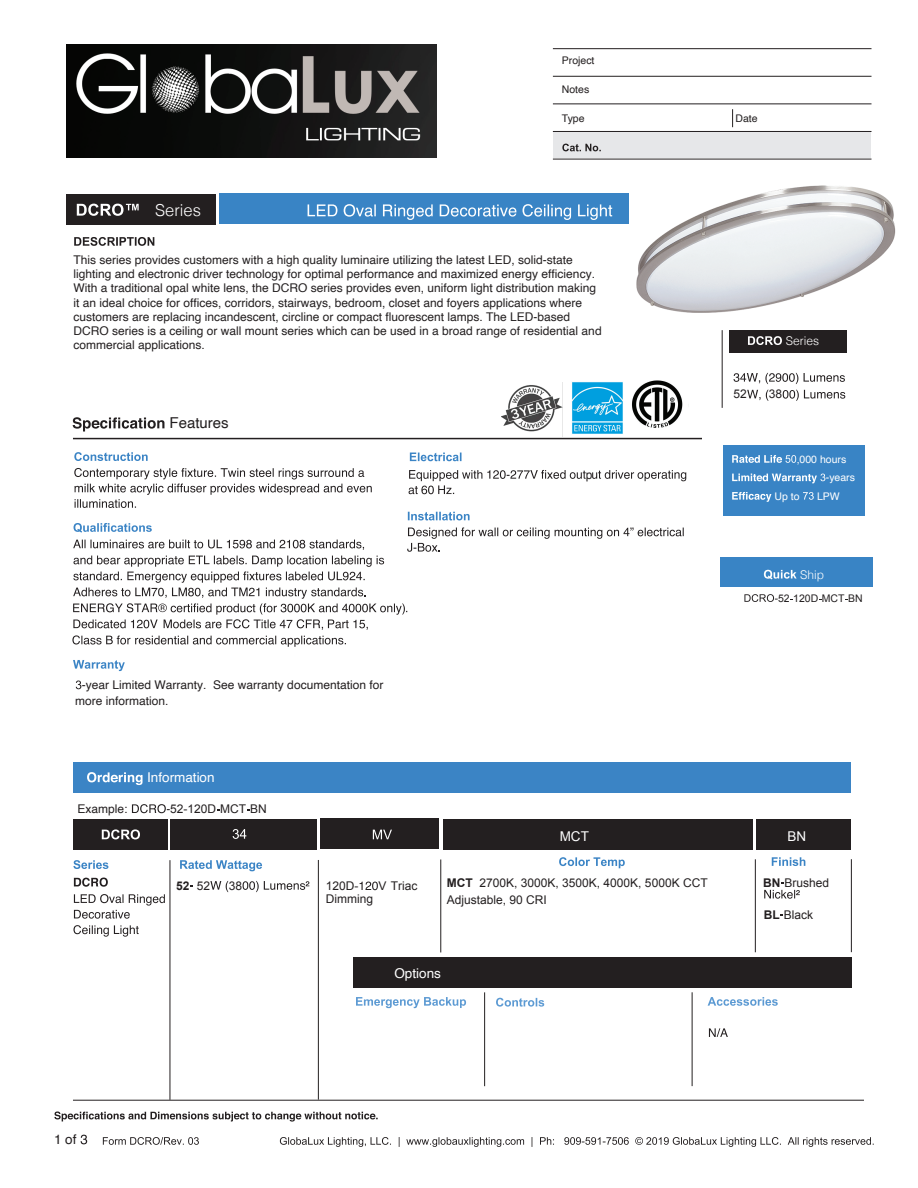
<style>
.page{position:relative;width:918px;height:1188px;background:#fff}
.page>*{position:absolute;margin:0;border:0;box-sizing:border-box;transform-origin:0 0}
.t1{font:300 16.5px "Helvetica";color:#fff}
.t2{font:15px "Helvetica";color:#231f20}
.t3{font:13.5px "Helvetica";color:#fff}
.t4{font:13.5px "Arial";color:#fff}
.t5{font:13.5px "Helvetica";color:#231f20}
.t6{font:12px/14.2px "Helvetica";color:#231f20}
.t7{font:12px/17.4px "Arial";color:#231f20}
.t8{font:300 12px "Helvetica";color:#fff}
.t9{font:700 12px "Arial";color:#231f20}
.t10{font:10.5px "Helvetica";color:#fff}
.t11{font:10.5px "Helvetica";color:#231f20}
.t12{font:10.5px "Arial";color:#231f20}
.s1{font-weight:400}
.s2{font-weight:700}
</style>
<div class="page">
<div style="left:219px;top:194px;width:409px;height:30px;background:#3984c5"></div>
<div style="left:554px;top:132px;width:317px;height:26px;background:#e6e7e9"></div>
<svg style="left:562px;top:144px;width:39px;height:7px"></svg>
<hr style="left:553px;top:48px;width:319px;height:1px;background:#231f20">
<hr style="left:553px;top:76px;width:319px;height:1px;background:#231f20">
<hr style="left:553px;top:104px;width:319px;height:1px;background:#231f20">
<hr style="left:553px;top:131px;width:319px;height:1px;background:#231f20">
<hr style="left:553px;top:159px;width:319px;height:1px;background:#231f20">
<svg style="left:732px;top:109px;width:1px;height:18px"></svg>
<hr style="left:73px;top:438px;width:629px;height:1px;background:#231f20">
<div style="left:720px;top:558px;width:153px;height:29px;background:#3984c5"></div>
<div style="left:66px;top:195px;width:150px;height:30px;background:#231f20"></div>
<div style="left:730px;top:330px;width:117px;height:23px;background:#231f20"></div>
<svg style="left:73px;top:417px;width:91px;height:15px"></svg>
<hr style="left:722px;top:330px;width:1px;height:78px;background:#231f20">
<div style="left:73px;top:762px;width:777px;height:30px;background:#3b84c5"></div>
<svg style="left:87px;top:772px;width:56px;height:13px"></svg>
<div style="left:73px;top:819px;width:94px;height:30px;background:#231f20"></div>
<svg style="left:102px;top:829px;width:38px;height:10px"></svg>
<div style="left:170px;top:819px;width:147px;height:30px;background:#231f20"></div>
<div style="left:320px;top:818px;width:119px;height:31px;background:#231f20"></div>
<div style="left:443px;top:819px;width:310px;height:30px;background:#231f20"></div>
<hr style="left:170px;top:860px;width:1px;height:240px;background:#231f20">
<svg style="left:233px;top:829px;width:13px;height:10px"></svg>
<svg style="left:180px;top:860px;width:82px;height:11px"></svg>
<hr style="left:318px;top:860px;width:1px;height:240px;background:#231f20">
<hr style="left:73px;top:1100px;width:791px;height:1px;background:#231f20">
<div style="left:757px;top:819px;width:94px;height:30px;background:#231f20"></div>
<hr style="left:755px;top:859px;width:1px;height:93px;background:#231f20">
<hr style="left:851px;top:859px;width:1px;height:93px;background:#231f20">
<div style="left:353px;top:958px;width:498px;height:30px;background:#231f20"></div>
<svg style="left:356px;top:997px;width:110px;height:11px"></svg>
<hr style="left:484px;top:992px;width:1px;height:94px;background:#231f20">
<svg style="left:496px;top:998px;width:48px;height:9px"></svg>
<div style="left:723px;top:445px;width:142px;height:71px;background:#3984c5"></div>
<hr style="left:692px;top:992px;width:1px;height:94px;background:#231f20">
<svg style="left:708px;top:997px;width:70px;height:9px"></svg>
<svg style="left:732px;top:455px;width:64px;height:8px"></svg>
<svg style="left:732px;top:474px;width:93px;height:9px"></svg>
<svg style="left:732px;top:492px;width:39px;height:10px"></svg>
<svg style="left:803px;top:492px;width:11px;height:8px"></svg>
<svg style="left:76px;top:681px;width:5px;height:8px"></svg>
<svg style="left:73px;top:660px;width:52px;height:11px"></svg>
<svg style="left:410px;top:453px;width:52px;height:8px"></svg>
<svg style="left:764px;top:570px;width:33px;height:9px"></svg>
<img style="left:66px;top:44px;width:370px;height:113px">
<svg style="left:54px;top:1112px;width:324px;height:10px"></svg>
<svg style="left:81px;top:1135px;width:6px;height:9px"></svg>
<svg style="left:103px;top:1137px;width:96px;height:8px"></svg>
<svg style="left:280px;top:1137px;width:274px;height:10px"></svg>
<svg style="left:564px;top:1137px;width:65px;height:8px"></svg>
<svg style="left:635px;top:1137px;width:239px;height:10px"></svg>
<svg style="left:73px;top:860px;width:35px;height:9px"></svg>
<svg style="left:74px;top:878px;width:34px;height:9px"></svg>
<svg style="left:74px;top:894px;width:91px;height:25px"></svg>
<svg style="left:73px;top:925px;width:66px;height:12px"></svg>
<svg style="left:77px;top:204px;width:62px;height:12px"></svg>
<svg style="left:308px;top:204px;width:304px;height:16px"></svg>
<hr style="left:440px;top:859px;width:1px;height:93px;background:#231f20">
<svg style="left:373px;top:830px;width:19px;height:9px"></svg>
<svg style="left:748px;top:336px;width:34px;height:9px"></svg>
<svg style="left:734px;top:373px;width:111px;height:11px"></svg>
<img style="left:632px;top:380px;width:51px;height:48px">
<img style="left:572px;top:382px;width:51px;height:52px">
<svg style="left:709px;top:1028px;width:19px;height:9px"></svg>
<img style="left:636px;top:185px;width:260px;height:128px">
<svg style="left:74px;top:237px;width:80px;height:9px"></svg>
<svg style="left:74px;top:452px;width:74px;height:9px"></svg>
<svg style="left:210px;top:881px;width:18px;height:11px"></svg>
<svg style="left:243px;top:881px;width:66px;height:11px"></svg>
<svg style="left:360px;top:882px;width:18px;height:8px"></svg>
<svg style="left:764px;top:890px;width:36px;height:9px"></svg>
<svg style="left:747px;top:390px;width:22px;height:11px"></svg>
<svg style="left:783px;top:390px;width:62px;height:11px"></svg>
<svg style="left:744px;top:594px;width:34px;height:8px"></svg>
<svg style="left:132px;top:804px;width:38px;height:9px"></svg>
<svg style="left:559px;top:857px;width:66px;height:11px"></svg>
<svg style="left:772px;top:857px;width:33px;height:9px"></svg>
<img style="left:501px;top:382px;width:62px;height:55px">
<svg style="left:72px;top:468px;width:614px;height:179px"></svg>
<p class="t11" style="left:562px;top:52px;width:34px">Project</p>
<p class="t11" style="left:562px;top:81px;width:29px">Notes</p>
<p class="t11" style="left:562px;top:110px;width:24px">Type</p>
<p class="t11" style="left:736px;top:110px;width:24px">Date</p>
<h1 class="t1" style="left:155px;top:196px;width:47px">Series</h1>
<p class="t6" style="left:73px;top:253px;width:530px">This series provides customers with a high quality luminaire utilizing the latest LED, solid-state lighting and electronic driver technology for optimal performance and maximized energy efficiency.<br>With a traditional opal white lens, the DCRO series provides even, uniform light distribution making it an ideal choice for offices, corridors, stairways, bedroom, closet and foyers applications where customers are replacing incandescent, circline or compact fluorescent lamps. The LED-based DCRO series is a ceiling or wall mount series which can be used in a broad range of residential and commercial applications.</p>
<p class="t8" style="left:786px;top:330px;width:35px">Series</p>
<p class="t2" style="left:170px;top:412px;width:61px">Features</p>
<p class="t7" style="left:586px;top:466px;width:8px">p</p>
<p class="t7" style="left:734px;top:386px;width:15px">52</p>
<p class="t7" style="left:769px;top:386px;width:15px">38</p>
<p class="t10" style="left:797px;top:451px;width:51px">,000 hours</p>
<p class="t10" style="left:826px;top:469px;width:31px">-years</p>
<p class="t10" style="left:775px;top:488px;width:27px">Up to</p>
<p class="t10" style="left:817px;top:488px;width:24px">LPW</p>
<p class="t8" style="left:800px;top:564px;width:25px">Ship</p>
<p class="t12" style="left:778px;top:591px;width:86px">52 120D MCT BN</p>
<p class="t6" style="left:75px;top:677px;width:310px;line-height:15.9px;text-indent:7px">-year Limited Warranty. See warranty documentation for more information.</p>
<p class="t3" style="left:147px;top:767px;width:69px">Information</p>
<p class="t6" style="left:78px;top:802px;width:52px">Example:</p>
<p class="t7" style="left:170px;top:800px;width:98px">52-120D MCT BN</p>
<p class="t9" style="left:176px;top:878px;width:36px">52 <span class="s1">52</span></p>
<p class="t7" style="left:229px;top:877px;width:15px">38</p>
<p class="t7" style="left:326px;top:877px;width:34px">120D-</p>
<p class="t7" style="left:378px;top:877px;width:40px">V Triac</p>
<p class="t7" style="left:326px;top:890px;width:49px">Dimming</p>
<p class="t4" style="left:560px;top:827px;width:31px">MCT</p>
<p class="t4" style="left:787px;top:827px;width:20px">BN</p>
<p class="t7" style="left:447px;top:874px;width:262px"><span class="s2">MCT</span> 2700K, 3000K, 3500K, 4000K, 5000K CCT<br>Adjustable, 90 CRI</p>
<p class="t7" style="left:763px;top:874px;width:68px"><span class="s2">BN</span> Brushed</p>
<p class="t7" style="left:764px;top:906px;width:51px"><span class="s2">BL</span> Black</p>
<p class="t5" style="left:54px;top:1129px;width:24px">1 of</p>
<p class="t3" style="left:394px;top:963px;width:48px">Options</p>
</div>
